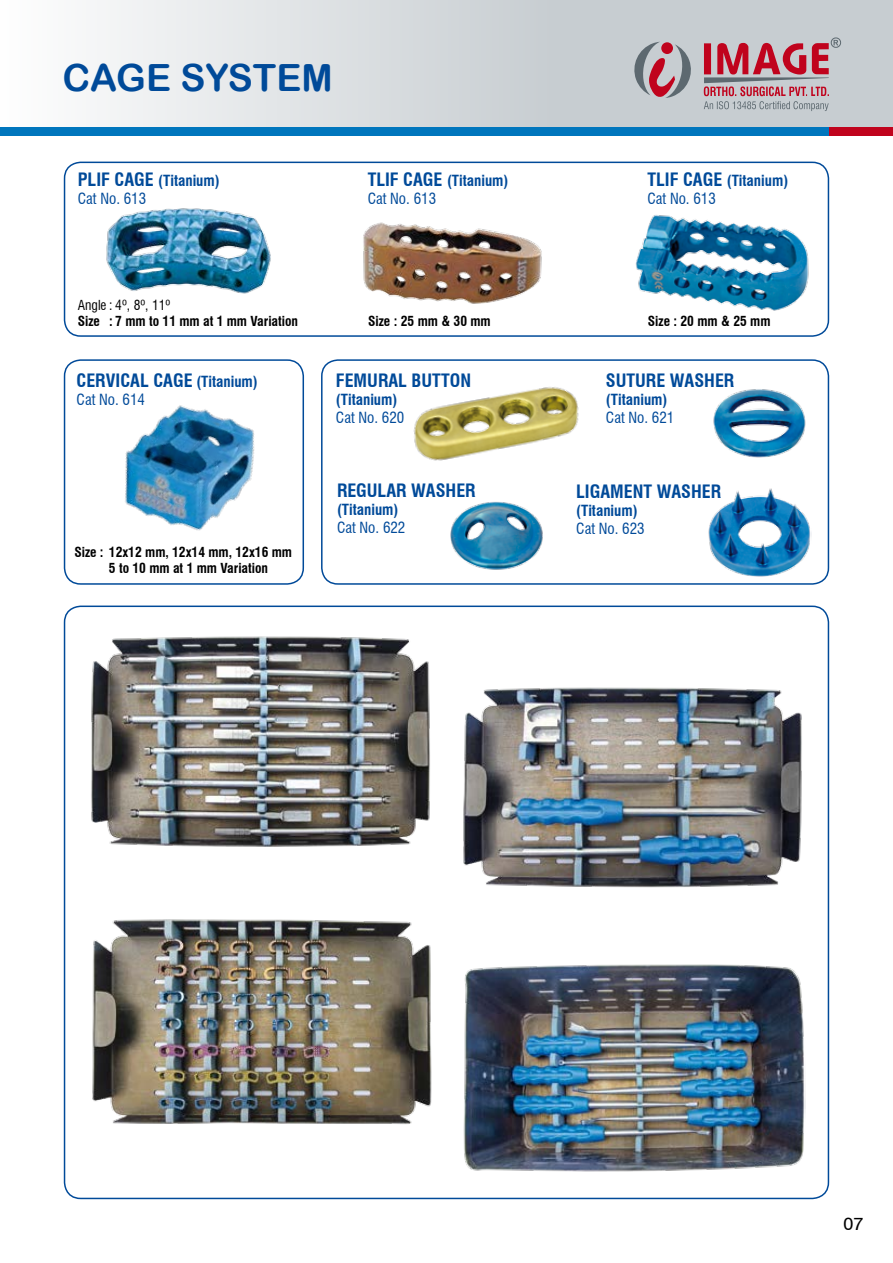
<style>
.page{position:relative;width:893px;height:1263px;background:#fff}
.page>*{position:absolute;margin:0;border:0;box-sizing:border-box;transform-origin:0 0}
.t1{font:37.5px "Arial Rounded MT Bold";color:#004a99}
.t2{font:700 condensed 18px "Swiss 721 BT";color:#004a99}
.t3{font:18px "Swiss 721 BT";color:#000}
.t4{font:700 condensed 15px/18px "Swiss 721 BT";color:#004a99}
.t5{font:condensed 15px "Swiss 721 BT";color:#004a99}
.t6{font:700 condensed 13.5px/16.2px "Swiss 721 BT";color:#000}
.t7{font:condensed 13.5px "Swiss 721 BT";color:#000}
.s1{font-size:18px}
.s2{font-weight:400}
.s3{font-size:15px}
</style>
<div class="page">
<img style="left:635px;top:215px;width:174px;height:96px">
<img style="left:363px;top:222px;width:179px;height:82px">
<img style="left:106px;top:208px;width:165px;height:86px">
<img style="left:91px;top:636px;width:339px;height:211px">
<img style="left:463px;top:687px;width:339px;height:201px">
<img style="left:92px;top:919px;width:340px;height:205px">
<img style="left:463px;top:964px;width:342px;height:208px">
<div style="left:64px;top:162px;width:765px;height:175px;border:2px solid #004a99;border-radius:16px"></div>
<div style="left:0;top:0;width:893px;height:128px;background:linear-gradient(to right,#f6f7f8,#bac1c6)"></div>
<div style="left:0;top:127px;width:893px;height:9px;background:#0076bd"></div>
<div style="left:829px;top:127px;width:64px;height:9px;background:#c0031d"></div>
<svg style="left:631px;top:37px;width:210px;height:74px;background:#bb99a2"></svg>
<div style="left:321px;top:359px;width:508px;height:226px;border:2px solid #004a99;border-radius:16px"></div>
<div style="left:64px;top:359px;width:240px;height:226px;border:2px solid #004a99;border-radius:16px"></div>
<img style="left:125px;top:405px;width:129px;height:126px">
<img style="left:450px;top:501px;width:93px;height:69px">
<img style="left:713px;top:389px;width:93px;height:69px">
<img style="left:413px;top:387px;width:166px;height:74px">
<img style="left:708px;top:488px;width:103px;height:89px">
<h1 class="t1" style="left:63px;top:56px;width:272px">CAGE SYSTEM</h1>
<p class="t4" style="left:78px;top:172px;width:143px"><span class="s1">PLIF CAGE</span> (Titanium)<br><span class="s2">Cat No. 613</span></p>
<p class="t7" style="left:78px;top:297px;width:94px">Angle : 4º, 8º, 11º</p>
<p class="t6" style="left:78px;top:313px;width:222px">Size : 7 mm to 11 mm at 1 mm Variation</p>
<p class="t4" style="left:368px;top:172px;width:142px"><span class="s1">TLIF CAGE</span> (Titanium)<br><span class="s2">Cat No. 613</span></p>
<p class="t6" style="left:368px;top:313px;width:124px">Size : 25 mm &amp; 30 mm</p>
<p class="t2" style="left:77px;top:369px;width:183px">CERVICAL CAGE <span class="s3">(Titanium)</span></p>
<p class="t5" style="left:77px;top:390px;width:70px">Cat No. 614</p>
<p class="t6" style="left:109px;top:544px;width:185px;text-indent:-35px">Size : 12x12 mm, 12x14 mm, 12x16 mm<br>5 to 10 mm at 1 mm Variation</p>
<p class="t2" style="left:336px;top:369px;width:137px">FEMURAL BUTTON</p>
<p class="t4" style="left:336px;top:390px;width:63px">(Titanium)</p>
<p class="t5" style="left:336px;top:408px;width:70px">Cat No. 620</p>
<p class="t2" style="left:337px;top:480px;width:140px">REGULAR WASHER</p>
<p class="t4" style="left:337px;top:501px;width:63px">(Titanium)</p>
<p class="t5" style="left:337px;top:519px;width:70px">Cat No. 622</p>
<p class="t4" style="left:647px;top:172px;width:142px"><span class="s1">TLIF CAGE</span> (Titanium)<br><span class="s2">Cat No. 613</span></p>
<p class="t6" style="left:648px;top:313px;width:124px">Size : 20 mm &amp; 25 mm</p>
<p class="t2" style="left:606px;top:369px;width:130px">SUTURE WASHER</p>
<p class="t4" style="left:606px;top:390px;width:63px">(Titanium)</p>
<p class="t5" style="left:606px;top:408px;width:70px">Cat No. 621</p>
<p class="t2" style="left:576px;top:480px;width:146px">LIGAMENT WASHER</p>
<p class="t4" style="left:576px;top:501px;width:63px">(Titanium)</p>
<p class="t5" style="left:576px;top:519px;width:70px">Cat No. 623</p>
<p class="t3" style="left:843px;top:1213px;width:21px">07</p>
</div>
